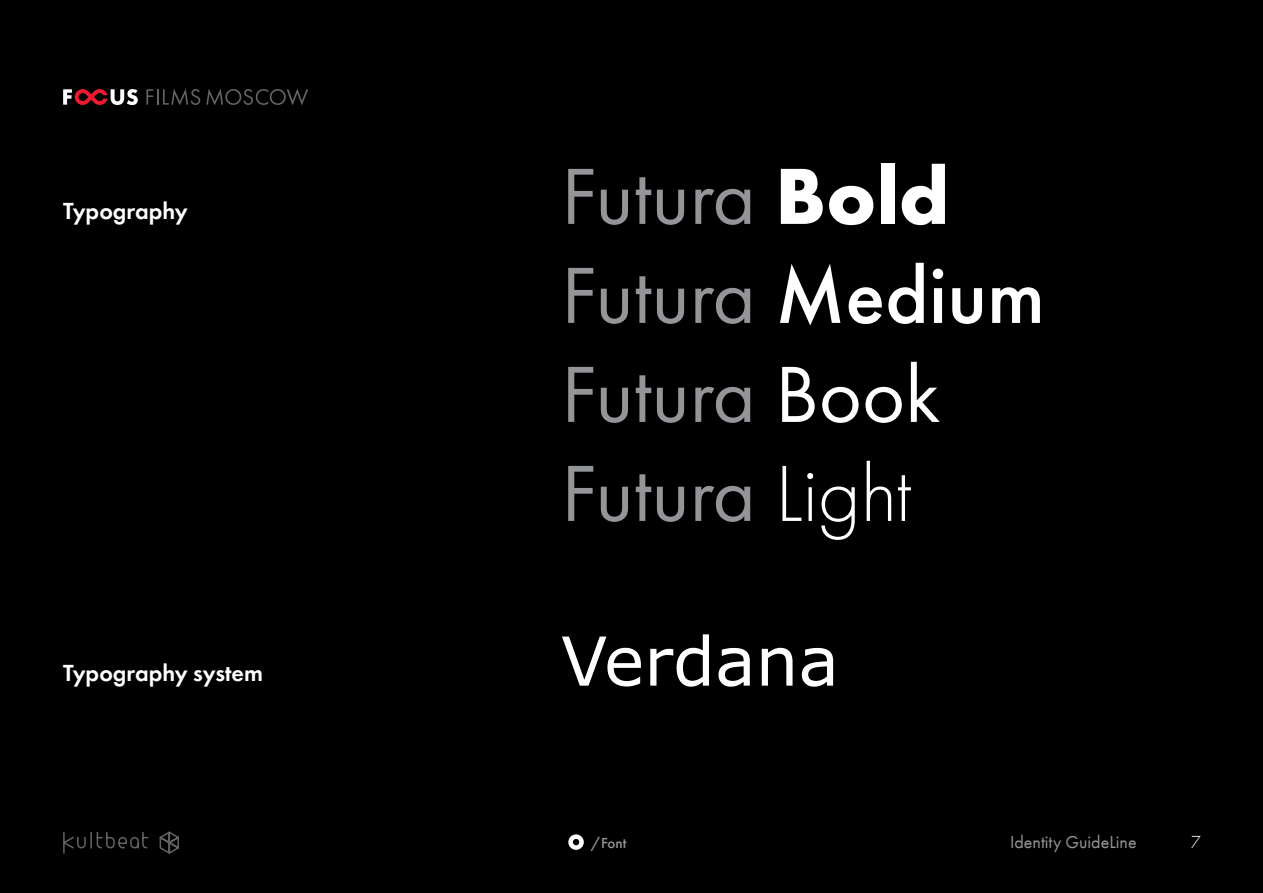
<style>
.page{position:relative;width:1263px;height:893px;background:#000}
.page>*{position:absolute;margin:0;border:0;box-sizing:border-box;transform-origin:0 0}
.t1{font:82.5px/99px "Futura PT";color:#939598}
.t2{font:67.5px "Verdana";color:#fff}
.t3{font:600 24px "Futura PT";color:#fff}
.t4{font:18px "Futura PT";color:#939598}
.t5{font:300 18px "Futura PT";color:#fff}
.t6{font:500 15px "Futura PT";color:#939598}
.s1{font-weight:700;color:#fff}
.s2{font-weight:500;color:#fff}
.s3{color:#fff}
.s4{font-weight:300;color:#fff}
</style>
<div class="page">
<svg style="left:159px;top:831px;width:20px;height:23px"></svg>
<svg style="left:63px;top:831px;width:86px;height:23px"></svg>
<svg style="left:63px;top:89px;width:75px;height:16px"></svg>
<svg style="left:146px;top:89px;width:54px;height:16px"></svg>
<svg style="left:206px;top:89px;width:102px;height:16px"></svg>
<div style="left:568px;top:834px;width:16px;height:16px;border:4px solid #fff;border-radius:50%"></div>
<p class="t3" style="left:63px;top:196px;width:126px">Typography</p>
<p class="t3" style="left:63px;top:658px;width:201px">Typography system</p>
<p class="t1" style="left:561px;top:146px;width:485px">Futura <span class="s1">Bold<br></span>Futura <span class="s2">Medium<br></span>Futura <span class="s3">Book<br></span>Futura <span class="s4">Light</span></p>
<p class="t2" style="left:561px;top:618px;width:279px">Verdana</p>
<p class="t6" style="left:591px;top:834px;width:37px">/Font</p>
<p class="t4" style="left:1010px;top:832px;width:128px">Identity GuideLine</p>
<p class="t5" style="left:1191px;top:832px;width:11px">7</p>
</div>
